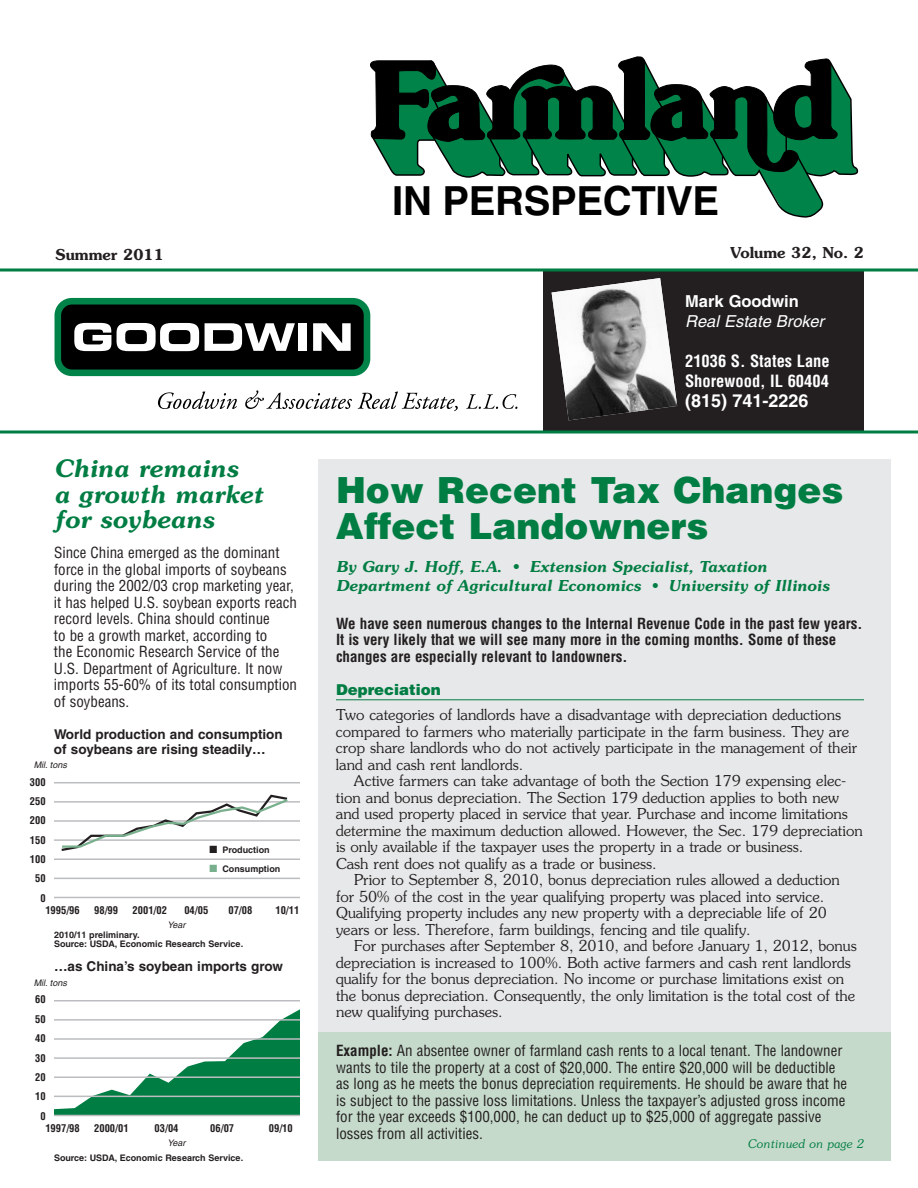
<style>
.page{position:relative;width:918px;height:1188px;background:#fff}
.page>*{position:absolute;margin:0;border:0;box-sizing:border-box;transform-origin:0 0}
.t1{font:700 40.2px "Helvetica";letter-spacing:-.01em;color:#000}
.t2{font:900 36px/36px "Helvetica";color:#007d43}
.t3{font:italic 600 24px/25.5px "Souvenir";color:#007d43}
.t4{font:700 18px "Helvetica";color:#fff}
.t5{font:700 condensed 16.5px/19.8px "Helvetica";color:#fff}
.t6{font:italic 16.5px "Helvetica";color:#fff}
.t7{font:700 16.5px "Helvetica";color:#fff}
.t8{font:300 15px/16.5px "Souvenir";color:#231f20}
.t9{font:condensed 15px/16.5px "Helvetica";color:#231f20}
.t10{font:700 condensed 15px/16.5px "Helvetica";color:#231f20}
.t11{font:italic 600 15px/19.5px "Souvenir";color:#007d43}
.t12{font:600 15px "Souvenir";color:#231f20}
.t13{font:900 15px "Helvetica";color:#007d43}
.t14{font:700 13.5px/15px "Helvetica";color:#231f20}
.t15{font:italic 300 12px "Souvenir";color:#007d43}
.t16{font:700 condensed 10.5px/19.4px "Helvetica";color:#231f20;text-align:right}
.t17{font:700 9px/9px "Helvetica";color:#231f20}
.t18{font:italic 9px "Helvetica";color:#231f20}
.s1{font-weight:700}
</style>
<div class="page">
<div style="left:58px;top:301px;width:309px;height:72px;background:#000;border-radius:14px"></div>
<div style="left:55px;top:298px;width:315px;height:78px;border:7px solid #008348;border-radius:14px"></div>
<svg style="left:117px;top:323px;width:82px;height:28px"></svg>
<svg style="left:205px;top:323px;width:90px;height:28px"></svg>
<div style="left:298px;top:323px;width:9px;height:28px;background:#fff"></div>
<svg style="left:313px;top:323px;width:38px;height:28px"></svg>
<svg style="left:74px;top:323px;width:37px;height:28px"></svg>
<svg style="left:158px;top:391px;width:79px;height:18px"></svg>
<svg style="left:245px;top:390px;width:107px;height:19px"></svg>
<svg style="left:358px;top:391px;width:100px;height:20px"></svg>
<svg style="left:466px;top:394px;width:51px;height:15px"></svg>
<div style="left:543px;top:270px;width:321px;height:162px;background:#231f20"></div>
<img style="left:552px;top:278px;width:125px;height:142px">
<svg style="left:0;top:268px;width:918px;height:4px;background:#359367"></svg>
<svg style="left:0;top:430px;width:918px;height:4px;background:#359367"></svg>
<svg style="left:370px;top:56px;width:489px;height:162px"></svg>
<svg style="left:54px;top:1009px;width:246px;height:106px"></svg>
<div style="left:318px;top:459px;width:573px;height:702px;background:#e7e8e9"></div>
<div style="left:318px;top:1032px;width:573px;height:129px;background:#c5daca"></div>
<hr style="left:54px;top:782px;width:246px;height:1px;background:#bcbdc0">
<hr style="left:54px;top:801px;width:246px;height:2px;background:#bcbdc0">
<hr style="left:54px;top:820px;width:246px;height:2px;background:#bcbdc0">
<hr style="left:54px;top:858px;width:246px;height:2px;background:#bcbdc0">
<hr style="left:54px;top:878px;width:246px;height:1px;background:#bcbdc0">
<hr style="left:54px;top:839px;width:246px;height:2px;background:#bcbdc0">
<hr style="left:54px;top:897px;width:246px;height:1px;background:#bcbdc0">
<hr style="left:54px;top:1000px;width:246px;height:1px;background:#bcbdc0">
<hr style="left:54px;top:1019px;width:246px;height:2px;background:#bcbdc0">
<hr style="left:54px;top:1038px;width:246px;height:2px;background:#bcbdc0">
<hr style="left:54px;top:1076px;width:246px;height:2px;background:#bcbdc0">
<hr style="left:54px;top:1096px;width:246px;height:1px;background:#bcbdc0">
<hr style="left:54px;top:1057px;width:246px;height:2px;background:#bcbdc0">
<hr style="left:54px;top:1115px;width:246px;height:1px;background:#bcbdc0">
<hr style="left:336px;top:699px;width:528px;height:1px;background:#007d43">
<svg style="left:59px;top:794px;width:231px;height:57px"></svg>
<h1 class="t1" style="left:392px;top:186px;width:329px">IN PERSPECTIVE</h1>
<p class="t12" style="left:56px;top:246px;width:110px">Summer 2011</p>
<p class="t12" style="left:731px;top:244px;width:135px">Volume 32, No. 2</p>
<h3 class="t3" style="left:54px;top:456px;width:210px">China remains<br>a growth market for soybeans</h3>
<p class="t9" style="left:54px;top:545px;width:245px">Since China emerged as the dominant force in the global imports of soybeans during the 2002/03 crop marketing year, it has helped U.S. soybean exports reach record levels. China should continue<br>to be a growth market, according to<br>the Economic Research Service of the U.S. Department of Agriculture. It now imports 55-60% of its total consumption of soybeans.</p>
<p class="t14" style="left:54px;top:728px;width:230px">World production and consumption of soybeans are rising steadily…</p>
<p class="t18" style="left:34px;top:761px;width:35px">Mil. tons</p>
<p class="t16" style="left:30px;top:772px;width:17px">300<br>250<br>200<br>150<br>100<br>50<br>0</p>
<p class="t17" style="left:222px;top:841px;width:59px;line-height:18.8px">Production<br>Consumption</p>
<p class="t16" style="left:45px;top:901px;width:36px">1995/96</p>
<p class="t16" style="left:94px;top:901px;width:25px">98/99</p>
<p class="t16" style="left:133px;top:901px;width:36px">2001/02</p>
<p class="t16" style="left:184px;top:901px;width:25px">04/05</p>
<p class="t16" style="left:228px;top:901px;width:25px">07/08</p>
<p class="t16" style="left:275px;top:901px;width:25px">10/11</p>
<p class="t18" style="left:168px;top:922px;width:19px">Year</p>
<p class="t17" style="left:54px;top:931px;width:191px">2010/11 preliminary.<br>Source: USDA, Economic Research Service.</p>
<p class="t14" style="left:54px;top:960px;width:230px">…as China’s soybean imports grow</p>
<p class="t18" style="left:34px;top:979px;width:35px">Mil. tons</p>
<p class="t16" style="left:35px;top:990px;width:12px;text-align:center">60<br>50<br>40<br>30<br>20<br>10<br>0</p>
<p class="t16" style="left:45px;top:1119px;width:36px">1997/98</p>
<p class="t16" style="left:94px;top:1119px;width:36px">2000/01</p>
<p class="t16" style="left:155px;top:1119px;width:25px">03/04</p>
<p class="t16" style="left:210px;top:1119px;width:25px">06/07</p>
<p class="t16" style="left:269px;top:1119px;width:25px">09/10</p>
<p class="t18" style="left:168px;top:1140px;width:19px">Year</p>
<p class="t17" style="left:54px;top:1154px;width:191px">Source: USDA, Economic Research Service.</p>
<p class="t7" style="left:685px;top:295px;width:115px">Mark Goodwin</p>
<p class="t6" style="left:685px;top:315px;width:141px">Real Estate Broker</p>
<p class="t5" style="left:685px;top:352px;width:146px">21036 S. States Lane<br>Shorewood, IL 60404</p>
<p class="t4" style="left:685px;top:394px;width:125px">(815) 741-2226</p>
<h2 class="t2" style="left:336px;top:472px;width:509px">How Recent Tax Changes<br>Affect Landowners</h2>
<p class="t11" style="left:336px;top:557px;width:495px">By Gary J. Hoff, E.A. • Extension Specialist, Taxation<br>Department of Agricultural Economics • University of Illinois</p>
<p class="t10" style="left:336px;top:615px;width:528px">We have seen numerous changes to the Internal Revenue Code in the past few years.<br>It is very likely that we will see many more in the coming months. Some of these changes are especially relevant to landowners.</p>
<p class="t13" style="left:336px;top:681px;width:106px">Depreciation</p>
<p class="t8" style="left:336px;top:707px;width:523px">Two categories of landlords have a disadvantage with depreciation deductions compared to farmers who materially participate in the farm business. They are crop share landlords who do not actively participate in the management of their land and cash rent landlords.</p>
<p class="t8" style="left:354px;top:773px;width:493px">Active farmers can take advantage of both the Section 179 expensing elec-</p>
<p class="t8" style="left:336px;top:789px;width:505px">tion and bonus depreciation. The Section 179 deduction applies to both new</p>
<p class="t8" style="left:336px;top:806px;width:513px">and used property placed in service that year. Purchase and income limitations</p>
<p class="t8" style="left:336px;top:822px;width:528px">determine the maximum deduction allowed. However, the Sec. 179 depreciation</p>
<p class="t8" style="left:336px;top:839px;width:469px">is only available if the taxpayer uses the property in a trade or business.</p>
<p class="t8" style="left:336px;top:855px;width:322px">Cash rent does not qualify as a trade or business.</p>
<p class="t8" style="left:354px;top:872px;width:487px">Prior to September 8, 2010, bonus depreciation rules allowed a deduction</p>
<p class="t8" style="left:336px;top:888px;width:490px">for 50% of the cost in the year qualifying property was placed into service.</p>
<p class="t8" style="left:336px;top:905px;width:492px">Qualifying property includes any new property with a depreciable life of 20</p>
<p class="t8" style="left:336px;top:921px;width:416px">years or less. Therefore, farm buildings, fencing and tile qualify.</p>
<p class="t8" style="left:354px;top:938px;width:504px">For purchases after September 8, 2010, and before January 1, 2012, bonus</p>
<p class="t8" style="left:336px;top:954px;width:516px">depreciation is increased to 100%. Both active farmers and cash rent landlords</p>
<p class="t8" style="left:336px;top:971px;width:510px">qualify for the bonus depreciation. No income or purchase limitations exist on</p>
<p class="t8" style="left:336px;top:987px;width:521px">the bonus depreciation. Consequently, the only limitation is the total cost of the</p>
<p class="t8" style="left:336px;top:1004px;width:168px">new qualifying purchases.</p>
<p class="t9" style="left:336px;top:1043px;width:513px"><span class="s1">Example:</span> An absentee owner of farmland cash rents to a local tenant. The landowner wants to tile the property at a cost of $20,000. The entire $20,000 will be deductible as long as he meets the bonus depreciation requirements. He should be aware that he is subject to the passive loss limitations. Unless the taxpayer’s adjusted gross income for the year exceeds $100,000, he can deduct up to $25,000 of aggregate passive losses from all activities.</p>
<p class="t15" style="left:748px;top:1136px;width:117px">Continued on page 2</p>
</div>
